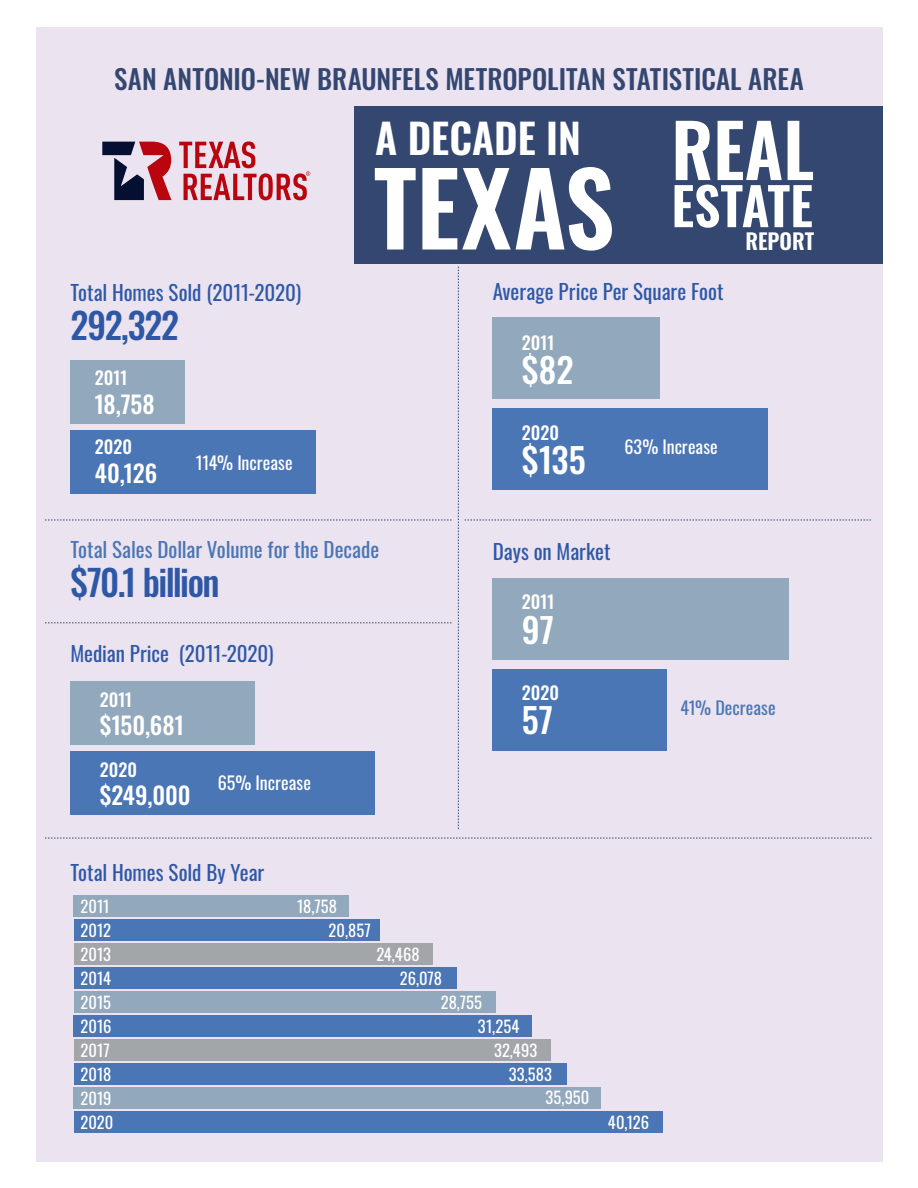
<style>
.page{position:relative;width:918px;height:1188px;background:#fff}
.page>*{position:absolute;margin:0;border:0;box-sizing:border-box;transform-origin:0 0}
.t1{font:600 100.65px "Oswald";letter-spacing:.005em;color:#fff}
.t2{font:600 73.2px "Oswald";color:#fff}
.t3{font:600 51.9px "Oswald";color:#fff}
.t4{font:600 41.1px "Oswald";color:#fff}
.t5{font:500 36px "Oswald";letter-spacing:-.04em;color:#2e58a6}
.t6{font:500 34.5px "Oswald";letter-spacing:-.005em;color:#fff}
.t7{font:500 27px "Oswald";letter-spacing:.005em;color:#344770}
.t8{font:500 24px "Oswald";color:#fff}
.t9{font:600 21.75px "Oswald";color:#fff}
.t10{font:21px "Oswald";color:#2e58a6}
.t11{font:21px "Oswald";letter-spacing:-.005em;color:#4a76b5}
.t12{font:18px "Oswald";color:#fff}
.t13{font:500 18px "Oswald";letter-spacing:.005em;color:#fff}
.t14{font:18px "Oswald";color:#4a76b5}
.t15{font:16.5px/24px "Oswald";letter-spacing:.005em;color:#fff}
</style>
<div class="page">
<div style="left:36px;top:27px;width:847px;height:1134px;background:#ebe3f0"></div>
<div style="left:71px;top:752px;width:304px;height:63px;background:#4a76b5"></div>
<div style="left:71px;top:682px;width:184px;height:63px;background:#92a8bc"></div>
<div style="left:354px;top:106px;width:528px;height:157px;background:#344770"></div>
<svg style="left:45px;top:520px;width:407px;height:1px"></svg>
<svg style="left:45px;top:622px;width:407px;height:1px"></svg>
<svg style="left:45px;top:838px;width:827px;height:1px"></svg>
<svg style="left:465px;top:520px;width:406px;height:1px"></svg>
<svg style="left:458px;top:267px;width:1px;height:563px"></svg>
<svg style="left:102px;top:142px;width:69px;height:58px"></svg>
<svg style="left:179px;top:141px;width:131px;height:59px"></svg>
<div style="left:70px;top:430px;width:245px;height:63px;background:#4a76b5"></div>
<div style="left:70px;top:360px;width:115px;height:63px;background:#92a8bc"></div>
<div style="left:493px;top:408px;width:275px;height:82px;background:#4a76b5"></div>
<div style="left:493px;top:317px;width:167px;height:82px;background:#92a8bc"></div>
<div style="left:493px;top:669px;width:174px;height:82px;background:#4a76b5"></div>
<div style="left:493px;top:578px;width:296px;height:81px;background:#92a8bc"></div>
<div style="left:74px;top:1111px;width:588px;height:22px;background:#4a76b5"></div>
<div style="left:74px;top:1087px;width:527px;height:22px;background:#92a8bc"></div>
<div style="left:74px;top:1063px;width:492px;height:22px;background:#4a76b5"></div>
<div style="left:74px;top:1039px;width:476px;height:22px;background:#a3a6a9"></div>
<div style="left:74px;top:1015px;width:458px;height:22px;background:#4a76b5"></div>
<div style="left:74px;top:991px;width:422px;height:22px;background:#92a8bc"></div>
<div style="left:74px;top:967px;width:382px;height:22px;background:#4a76b5"></div>
<div style="left:74px;top:943px;width:359px;height:22px;background:#a3a6a9"></div>
<div style="left:74px;top:919px;width:306px;height:22px;background:#4a76b5"></div>
<div style="left:74px;top:895px;width:275px;height:22px;background:#92a8bc"></div>
<p class="t7" style="left:114px;top:65px;width:691px">SAN ANTONIO-NEW BRAUNFELS METROPOLITAN STATISTICAL AREA</p>
<h2 class="t2" style="left:671px;top:112px;width:144px">REAL</h2>
<h3 class="t3" style="left:671px;top:179px;width:143px">ESTATE</h3>
<h3 class="t4" style="left:375px;top:117px;width:207px">A DECADE IN</h3>
<h1 class="t1" style="left:374px;top:156px;width:242px">TEXAS</h1>
<p class="t9" style="left:745px;top:230px;width:70px">REPORT</p>
<p class="t10" style="left:71px;top:274px;width:232px">Total Homes Sold (2011-2020)</p>
<h3 class="t5" style="left:71px;top:307px;width:110px">292,322</h3>
<p class="t13" style="left:95px;top:369px;width:34px">2011</p>
<p class="t8" style="left:95px;top:392px;width:61px">18,758</p>
<p class="t13" style="left:95px;top:437px;width:39px">2020</p>
<p class="t8" style="left:95px;top:461px;width:64px">40,126</p>
<p class="t12" style="left:196px;top:446px;width:98px">114% Increase</p>
<p class="t11" style="left:71px;top:530px;width:310px">Total Sales Dollar Volume for the Decade</p>
<h3 class="t5" style="left:71px;top:563px;width:151px">$70.1 billion</h3>
<p class="t10" style="left:71px;top:635px;width:204px">Median Price (2011-2020)</p>
<p class="t13" style="left:100px;top:690px;width:34px">2011</p>
<p class="t8" style="left:100px;top:713px;width:86px">$150,681</p>
<p class="t13" style="left:100px;top:760px;width:39px">2020</p>
<p class="t8" style="left:100px;top:783px;width:92px">$249,000</p>
<p class="t12" style="left:218px;top:767px;width:95px">65% Increase</p>
<p class="t10" style="left:493px;top:273px;width:232px">Average Price Per Square Foot</p>
<p class="t13" style="left:522px;top:333px;width:34px">2011</p>
<h3 class="t6" style="left:522px;top:352px;width:53px">$82</h3>
<p class="t13" style="left:522px;top:423px;width:39px">2020</p>
<h3 class="t6" style="left:522px;top:442px;width:66px">$135</h3>
<p class="t12" style="left:624px;top:431px;width:95px">63% Increase</p>
<p class="t10" style="left:493px;top:533px;width:119px">Days on Market</p>
<p class="t13" style="left:522px;top:592px;width:34px">2011</p>
<h3 class="t6" style="left:522px;top:612px;width:34px">97</h3>
<p class="t13" style="left:522px;top:683px;width:39px">2020</p>
<h3 class="t6" style="left:522px;top:702px;width:33px">57</h3>
<p class="t14" style="left:680px;top:692px;width:97px">41% Decrease</p>
<p class="t10" style="left:71px;top:854px;width:195px">Total Homes Sold By Year</p>
<p class="t15" style="left:81px;top:893px;width:34px">2011<br>2012<br>2013<br>2014<br>2015<br>2016<br>2017<br>2018<br>2019<br>2020</p>
<p class="t15" style="left:329px;top:893px;width:44px;text-indent:-31px">18,758<br>20,857</p>
<p class="t15" style="left:377px;top:941px;width:45px">24,468</p>
<p class="t15" style="left:400px;top:965px;width:44px">26,078</p>
<p class="t15" style="left:441px;top:989px;width:43px">28,755</p>
<p class="t15" style="left:478px;top:1013px;width:43px">31,254</p>
<p class="t15" style="left:494px;top:1037px;width:45px">32,493</p>
<p class="t15" style="left:509px;top:1060px;width:45px">33,583</p>
<p class="t15" style="left:545px;top:1084px;width:45px">35,950</p>
<p class="t15" style="left:608px;top:1109px;width:43px">40,126</p>
</div>
